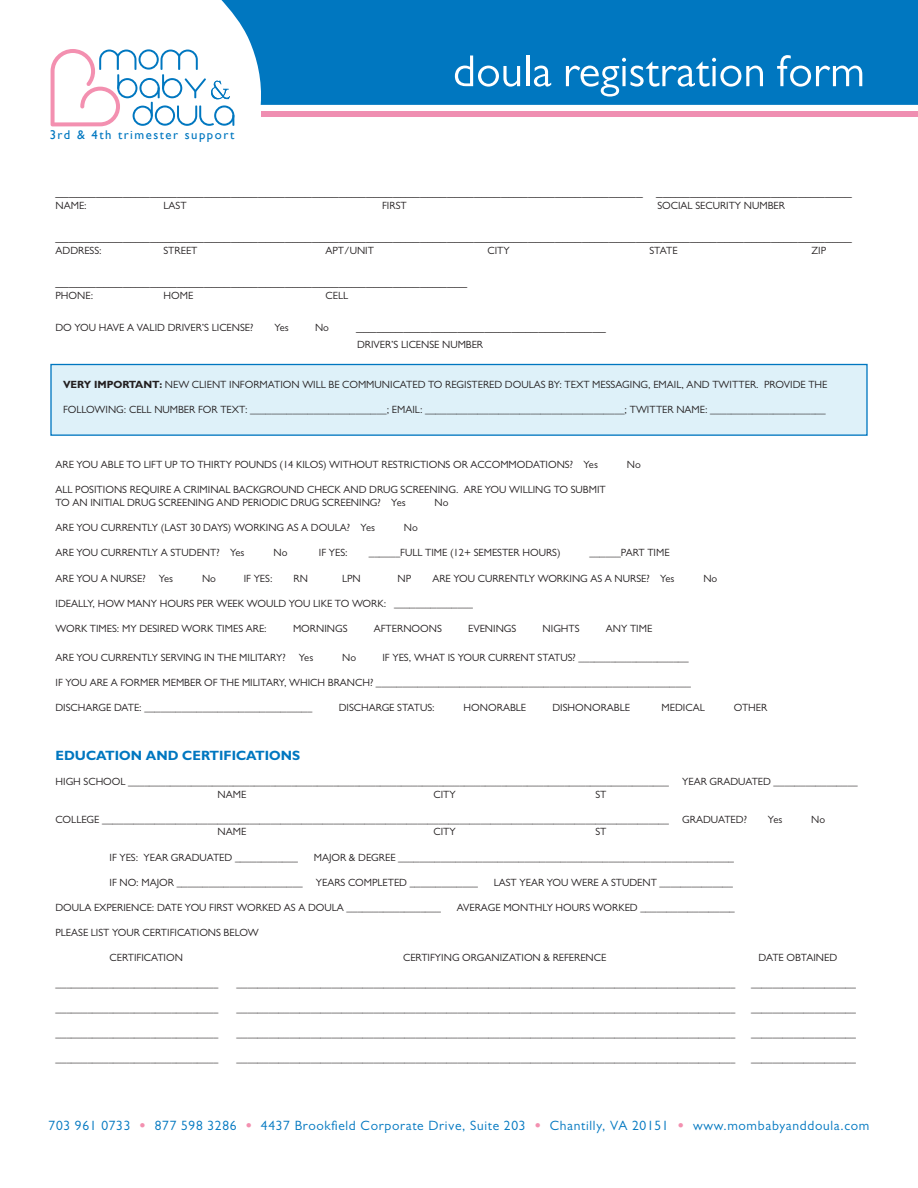
<style>
.page{position:relative;width:918px;height:1188px;background:#fff}
.page>*{position:absolute;margin:0;border:0;box-sizing:border-box;transform-origin:0 0}
.t1{font:13.5px "Gill Sans MT Pro";color:#231f20}
.t2{font:13.5px "Gill Sans MT Pro";letter-spacing:.05em;color:#0077c0}
.t3{font:700 13.5px "Gill Sans MT Pro";color:#0077c0}
.t4{font:12.75px "Gill Sans";letter-spacing:.12em;color:#0077c0}
.t5{font:10.5px/12.6px "Gill Sans MT Pro";color:#231f20}
.s1{font-weight:700}
.s2{font-weight:800;color:#f390b0}
</style>
<div class="page">
<div style="left:50px;top:364px;width:818px;height:72px;background:#def1f9;border:1px solid #0077c0"></div>
<svg style="left:51px;top:49px;width:183px;height:77px"></svg>
<div style="left:217px;top:0;width:701px;height:105px;background:#0077c0"></div>
<svg style="left:455px;top:56px;width:65px;height:31px"></svg>
<hr style="left:526px;top:56px;width:3px;height:30px;background:#fff">
<svg style="left:534px;top:66px;width:17px;height:21px"></svg>
<svg style="left:566px;top:58px;width:197px;height:39px"></svg>
<svg style="left:777px;top:55px;width:85px;height:32px"></svg>
<div style="left:261px;top:111px;width:657px;height:6px;background:#ef8eb1"></div>
<p class="t4" style="left:50px;top:127px;width:186px">3rd &amp; 4th trimester support</p>
<p class="t1" style="left:56px;top:184px;width:798px">_______________________________________________________________________________________ _____________________________</p>
<p class="t5" style="left:56px;top:199px;width:33px">NAME:</p>
<p class="t5" style="left:164px;top:199px;width:25px">LAST</p>
<p class="t5" style="left:382px;top:199px;width:26px">FIRST</p>
<p class="t5" style="left:657px;top:199px;width:129px">SOCIAL SECURITY NUMBER</p>
<p class="t1" style="left:56px;top:229px;width:798px">______________________________________________________________________________________________________________________</p>
<p class="t5" style="left:56px;top:244px;width:48px">ADDRESS:</p>
<p class="t5" style="left:164px;top:244px;width:35px">STREET</p>
<p class="t5" style="left:326px;top:244px;width:50px">APT/UNIT</p>
<p class="t5" style="left:488px;top:244px;width:24px">CITY</p>
<p class="t5" style="left:650px;top:244px;width:30px">STATE</p>
<p class="t5" style="left:812px;top:244px;width:16px">ZIP</p>
<p class="t1" style="left:56px;top:274px;width:413px">_____________________________________________________________</p>
<p class="t5" style="left:56px;top:289px;width:39px">PHONE:</p>
<p class="t5" style="left:164px;top:289px;width:31px">HOME</p>
<p class="t5" style="left:326px;top:289px;width:24px">CELL</p>
<p class="t5" style="left:56px;top:321px;width:199px">DO YOU HAVE A VALID DRIVER’S LICENSE?</p>
<p class="t5" style="left:274px;top:321px;width:16px">Yes</p>
<p class="t5" style="left:315px;top:321px;width:16px">No</p>
<p class="t1" style="left:356px;top:319px;width:251px">_____________________________________</p>
<p class="t5" style="left:357px;top:338px;width:128px">DRIVER’S LICENSE NUMBER</p>
<p class="t5" style="left:63px;top:378px;width:766px"><span class="s1">VERY IMPORTANT:</span> NEW CLIENT INFORMATION WILL BE COMMUNICATED TO REGISTERED DOULAS BY: TEXT MESSAGING, EMAIL, AND TWITTER. PROVIDE THE</p>
<p class="t5" style="left:63px;top:403px;width:764px">FOLLOWING: CELL NUMBER FOR TEXT: __________________________; EMAIL: ______________________________________; TWITTER NAME: ______________________</p>
<p class="t5" style="left:56px;top:458px;width:544px">ARE YOU ABLE TO LIFT UP TO THIRTY POUNDS (14 KILOS) WITHOUT RESTRICTIONS OR ACCOMMODATIONS? Yes</p>
<p class="t5" style="left:627px;top:458px;width:16px">No</p>
<p class="t5" style="left:56px;top:483px;width:552px">ALL POSITIONS REQUIRE A CRIMINAL BACKGROUND CHECK AND DRUG SCREENING. ARE YOU WILLING TO SUBMIT<br>TO AN INITIAL DRUG SCREENING AND PERIODIC DRUG SCREENING? Yes</p>
<p class="t5" style="left:435px;top:496px;width:16px">No</p>
<p class="t5" style="left:56px;top:521px;width:321px">ARE YOU CURRENTLY (LAST 30 DAYS) WORKING AS A DOULA? Yes</p>
<p class="t5" style="left:404px;top:521px;width:16px">No</p>
<p class="t5" style="left:56px;top:546px;width:191px">ARE YOU CURRENTLY A STUDENT? Yes</p>
<p class="t5" style="left:273px;top:546px;width:16px">No</p>
<p class="t5" style="left:319px;top:546px;width:30px">IF YES:</p>
<p class="t5" style="left:369px;top:546px;width:193px">______FULL TIME (12+ SEMESTER HOURS)</p>
<p class="t5" style="left:589px;top:546px;width:82px">______PART TIME</p>
<p class="t5" style="left:56px;top:572px;width:119px">ARE YOU A NURSE? Yes</p>
<p class="t5" style="left:202px;top:572px;width:16px">No</p>
<p class="t5" style="left:244px;top:572px;width:30px">IF YES:</p>
<p class="t5" style="left:294px;top:572px;width:16px">RN</p>
<p class="t5" style="left:342px;top:572px;width:20px">LPN</p>
<p class="t5" style="left:398px;top:572px;width:15px">NP</p>
<p class="t5" style="left:432px;top:572px;width:244px">ARE YOU CURRENTLY WORKING AS A NURSE? Yes</p>
<p class="t5" style="left:703px;top:572px;width:16px">No</p>
<p class="t5" style="left:56px;top:597px;width:419px">IDEALLY, HOW MANY HOURS PER WEEK WOULD YOU LIKE TO WORK: _______________</p>
<p class="t5" style="left:56px;top:622px;width:213px">WORK TIMES: MY DESIRED WORK TIMES ARE:</p>
<p class="t5" style="left:293px;top:622px;width:56px">MORNINGS</p>
<p class="t5" style="left:374px;top:622px;width:70px">AFTERNOONS</p>
<p class="t5" style="left:468px;top:622px;width:50px">EVENINGS</p>
<p class="t5" style="left:543px;top:622px;width:39px">NIGHTS</p>
<p class="t5" style="left:606px;top:622px;width:48px">ANY TIME</p>
<p class="t5" style="left:56px;top:651px;width:232px">ARE YOU CURRENTLY SERVING IN THE MILITARY?</p>
<p class="t5" style="left:299px;top:651px;width:16px">Yes</p>
<p class="t5" style="left:342px;top:651px;width:16px">No</p>
<p class="t5" style="left:382px;top:651px;width:308px">IF YES, WHAT IS YOUR CURRENT STATUS? _____________________</p>
<p class="t5" style="left:56px;top:676px;width:637px">IF YOU ARE A FORMER MEMBER OF THE MILITARY, WHICH BRANCH? ____________________________________________________________</p>
<p class="t5" style="left:56px;top:701px;width:258px">DISCHARGE DATE: ________________________________</p>
<p class="t5" style="left:339px;top:701px;width:98px">DISCHARGE STATUS:</p>
<p class="t5" style="left:464px;top:701px;width:64px">HONORABLE</p>
<p class="t5" style="left:552px;top:701px;width:79px">DISHONORABLE</p>
<p class="t5" style="left:662px;top:701px;width:45px">MEDICAL</p>
<p class="t5" style="left:734px;top:701px;width:35px">OTHER</p>
<p class="t3" style="left:56px;top:747px;width:246px">EDUCATION AND CERTIFICATIONS</p>
<p class="t5" style="left:56px;top:775px;width:615px">HIGH SCHOOL _______________________________________________________________________________________________________</p>
<p class="t5" style="left:682px;top:775px;width:177px">YEAR GRADUATED ________________</p>
<p class="t5" style="left:218px;top:788px;width:30px">NAME</p>
<p class="t5" style="left:434px;top:788px;width:24px">CITY</p>
<p class="t5" style="left:596px;top:788px;width:13px">ST</p>
<p class="t5" style="left:56px;top:813px;width:615px">COLLEGE ____________________________________________________________________________________________________________</p>
<p class="t5" style="left:682px;top:813px;width:66px">GRADUATED?</p>
<p class="t5" style="left:768px;top:813px;width:16px">Yes</p>
<p class="t5" style="left:811px;top:813px;width:16px">No</p>
<p class="t5" style="left:218px;top:825px;width:30px">NAME</p>
<p class="t5" style="left:434px;top:825px;width:24px">CITY</p>
<p class="t5" style="left:596px;top:825px;width:13px">ST</p>
<p class="t5" style="left:110px;top:851px;width:190px">IF YES: YEAR GRADUATED ____________</p>
<p class="t5" style="left:314px;top:851px;width:422px">MAJOR &amp; DEGREE ________________________________________________________________</p>
<p class="t5" style="left:110px;top:876px;width:195px">IF NO: MAJOR ________________________</p>
<p class="t5" style="left:316px;top:876px;width:164px">YEARS COMPLETED _____________</p>
<p class="t5" style="left:494px;top:876px;width:241px">LAST YEAR YOU WERE A STUDENT ______________</p>
<p class="t5" style="left:56px;top:901px;width:387px">DOULA EXPERIENCE: DATE YOU FIRST WORKED AS A DOULA __________________</p>
<p class="t5" style="left:457px;top:901px;width:280px">AVERAGE MONTHLY HOURS WORKED __________________</p>
<p class="t5" style="left:56px;top:926px;width:205px">PLEASE LIST YOUR CERTIFICATIONS BELOW</p>
<p class="t5" style="left:110px;top:951px;width:75px">CERTIFICATION</p>
<p class="t5" style="left:403px;top:951px;width:205px">CERTIFYING ORGANIZATION &amp; REFERENCE</p>
<p class="t5" style="left:759px;top:951px;width:80px">DATE OBTAINED</p>
<p class="t5" style="left:56px;top:977px;width:164px">_______________________________</p>
<p class="t5" style="left:237px;top:977px;width:500px">_______________________________________________________________________________________________</p>
<p class="t5" style="left:751px;top:977px;width:106px">____________________</p>
<p class="t5" style="left:56px;top:1002px;width:164px">_______________________________</p>
<p class="t5" style="left:237px;top:1002px;width:500px">_______________________________________________________________________________________________</p>
<p class="t5" style="left:751px;top:1002px;width:106px">____________________</p>
<p class="t5" style="left:56px;top:1027px;width:164px">_______________________________</p>
<p class="t5" style="left:237px;top:1027px;width:500px">_______________________________________________________________________________________________</p>
<p class="t5" style="left:751px;top:1027px;width:106px">____________________</p>
<p class="t5" style="left:56px;top:1052px;width:164px">_______________________________</p>
<p class="t5" style="left:237px;top:1052px;width:500px">_______________________________________________________________________________________________</p>
<p class="t5" style="left:751px;top:1052px;width:106px">____________________</p>
<p class="t2" style="left:49px;top:1117px;width:822px">703 961 0733 <span class="s2">•</span> 877 598 3286 <span class="s2">•</span> 4437 Brookfield Corporate Drive, Suite 203 <span class="s2">•</span> Chantilly, VA 20151 <span class="s2">•</span> www.mombabyanddoula.com</p>
</div>
